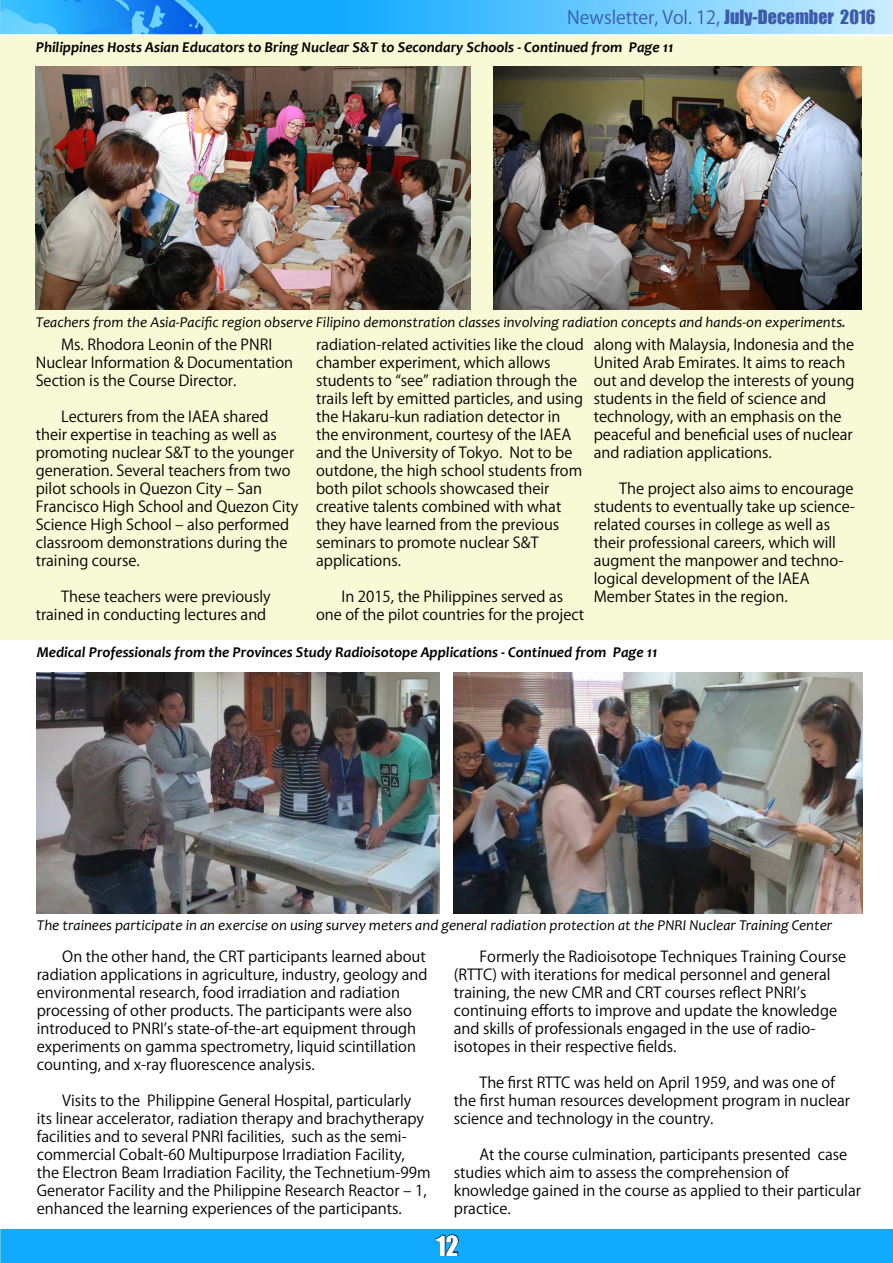
<style>
.page{position:relative;width:893px;height:1263px;background:#fff}
.page>*{position:absolute;margin:0;border:0;box-sizing:border-box;transform-origin:0 0}
.t1{font:25.5px "Impact";color:#fff}
.t2{font:18px "Koz Go Pro";color:#3d5ba9}
.t3{font:15px/18px "Koz Go Pro";color:#000}
.t4{font:italic 15px "Candara";color:#000}
.t5{font:italic 700 15px "Candara";color:#000}
.s1{font-family:"Impact"}
</style>
<div class="page">
<img style="left:1px;top:0;width:892px;height:1263px">
<svg style="left:436px;top:1234px;width:23px;height:22px"></svg>
<div style="left:1px;top:37px;width:892px;height:603px;background:#f8f9d5"></div>
<img style="left:453px;top:673px;width:410px;height:240px">
<img style="left:37px;top:673px;width:402px;height:240px">
<img style="left:36px;top:66px;width:435px;height:243px">
<img style="left:494px;top:66px;width:368px;height:243px">
<p class="t2" style="left:567px;top:6px;width:310px">Newsletter, Vol. 12, <span class="s1">July-December 2016</span></p>
<p class="t5" style="left:36px;top:38px;width:639px">Philippines Hosts Asian Educators to Bring Nuclear S&amp;T to Secondary Schools - Continued from Page 11</p>
<p class="t4" style="left:36px;top:312px;width:812px">Teachers from the Asia-Pacific region observe Filipino demonstration classes involving radiation concepts and hands-on experiments.</p>
<p class="t3" style="left:36px;top:336px;width:259px;text-indent:26px">Ms. Rhodora Leonin of the PNRI<br>Nuclear Information &amp; Documentation<br>Section is the Course Director.</p>
<p class="t3" style="left:36px;top:408px;width:264px;text-indent:26px">Lecturers from the IAEA shared their expertise in teaching as well as promoting nuclear S&amp;T to the younger generation. Several teachers from two pilot schools in Quezon City – San Francisco High School and Quezon City Science High School – also performed classroom demonstrations during the training course.</p>
<p class="t3" style="left:36px;top:588px;width:236px;text-align:right">These teachers were previously trained in conducting lectures and</p>
<p class="t3" style="left:316px;top:336px;width:269px">radiation-related activities like the cloud chamber experiment, which allows students to “see” radiation through the trails left by emitted particles, and using the Hakaru-kun radiation detector in the environment, courtesy of the IAEA and the University of Tokyo. Not to be outdone, the high school students from both pilot schools showcased their creative talents combined with what they have learned from the previous seminars to promote nuclear S&amp;T applications.</p>
<p class="t3" style="left:316px;top:588px;width:269px;text-align:center">In 2015, the Philippines served as<br>one of the pilot countries for the project</p>
<p class="t3" style="left:594px;top:336px;width:262px">along with Malaysia, Indonesia and the United Arab Emirates. It aims to reach out and develop the interests of young students in the field of science and technology, with an emphasis on the peaceful and beneficial uses of nuclear and radiation applications.</p>
<p class="t3" style="left:594px;top:480px;width:263px;text-indent:26px">The project also aims to encourage students to eventually take up science&shy;related courses in college as well as their professional careers, which will augment the manpower and techno&shy;logical development of the IAEA Member States in the region.</p>
<p class="t5" style="left:37px;top:643px;width:622px">Medical Professionals from the Provinces Study Radioisotope Applications - Continued from Page 11</p>
<p class="t4" style="left:37px;top:915px;width:797px">The trainees participate in an exercise on using survey meters and general radiation protection at the PNRI Nuclear Training Center</p>
<p class="t3" style="left:37px;top:947px;width:392px;text-indent:26px">On the other hand, the CRT participants learned about radiation applications in agriculture, industry, geology and environmental research, food irradiation and radiation processing of other products. The participants were also introduced to PNRI’s state-of-the-art equipment through experiments on gamma spectrometry, liquid scintillation counting, and x-ray fluorescence analysis.</p>
<p class="t3" style="left:37px;top:1091px;width:395px;text-indent:26px">Visits to the Philippine General Hospital, particularly its linear accelerator, radiation therapy and brachytherapy facilities and to several PNRI facilities, such as the semi&shy;commercial Cobalt-60 Multipurpose Irradiation Facility, the Electron Beam Irradiation Facility, the Technetium-99m Generator Facility and the Philippine Research Reactor – 1, enhanced the learning experiences of the participants.</p>
<p class="t3" style="left:454px;top:947px;width:394px;text-indent:26px">Formerly the Radioisotope Techniques Training Course (RTTC) with iterations for medical personnel and general training, the new CMR and CRT courses reflect PNRI’s continuing efforts to improve and update the knowledge and skills of professionals engaged in the use of radio&shy;isotopes in their respective fields.</p>
<p class="t3" style="left:454px;top:1073px;width:398px;text-indent:26px">The first RTTC was held on April 1959, and was one of the first human resources development program in nuclear science and technology in the country.</p>
<p class="t3" style="left:454px;top:1145px;width:409px;text-indent:26px">At the course culmination, participants presented case studies which aim to assess the comprehension of knowledge gained in the course as applied to their particular practice.</p>
<h1 class="t1" style="left:436px;top:1226px;width:24px">12</h1>
</div>
